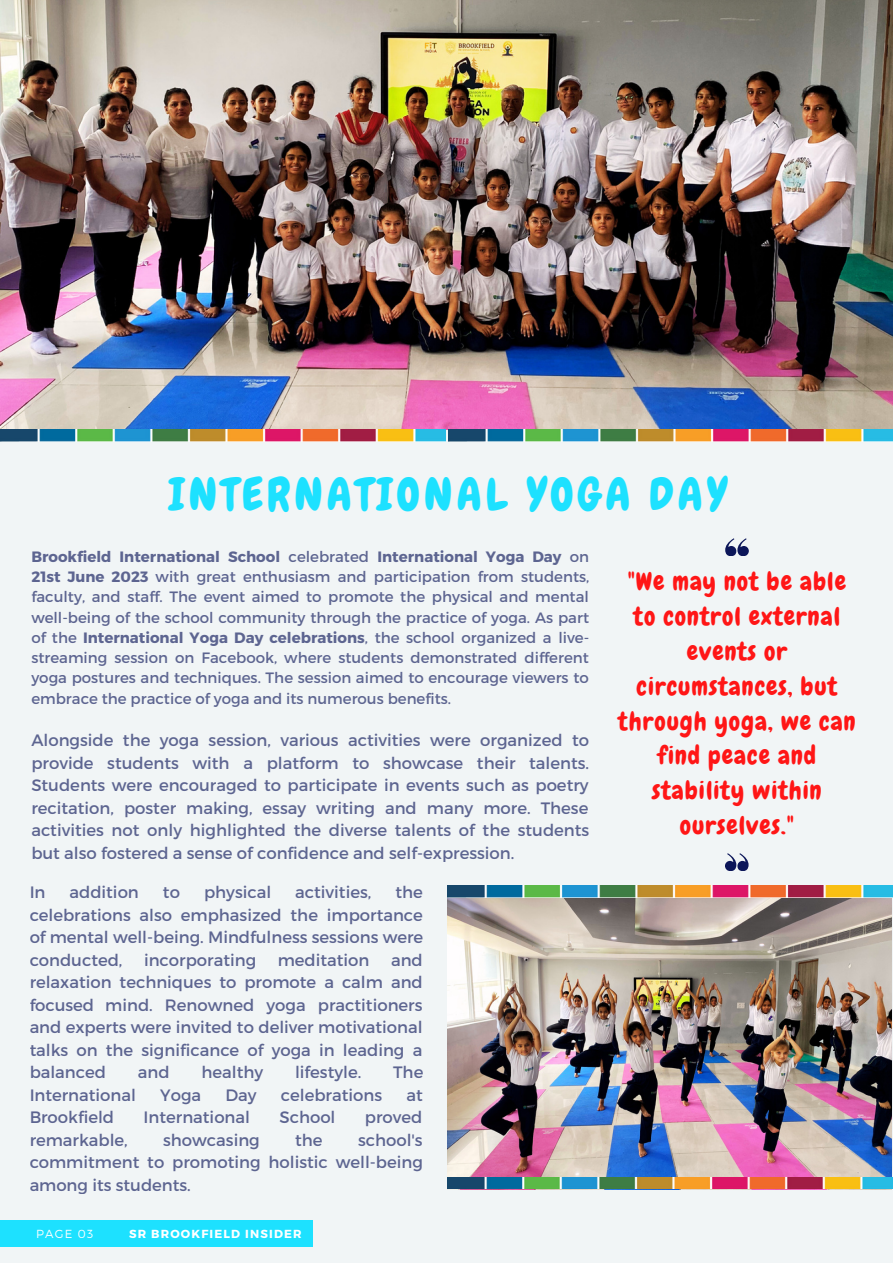
<style>
.page{position:relative;width:893px;height:1264px;background:#fff}
.page>*{position:absolute;margin:0;border:0;box-sizing:border-box;transform-origin:0 0}
.t1{font:45px "Chewy";letter-spacing:.09em;color:#1de1ff}
.t2{font:25.2px/34.8px "Chewy";letter-spacing:.04em;color:#ff1616;text-align:center}
.t3{font:16.5px/22.5px "Montserrat";color:#0c1659;text-align:justify}
.t4{font:15px/20.2px "Montserrat";color:#0c1659;text-align:justify}
.t5{font:700 11.7px "Montserrat";letter-spacing:.1em;color:#fff}
.t6{font:300 11.7px "Montserrat";letter-spacing:.1em;color:#fff}
.s1{font-weight:700}
</style>
<div class="page">
<div style="left:0;top:0;width:892px;height:1262px;background:#f1f5f6"></div>
<img style="left:0;top:0;width:892px;height:429px">
<svg style="left:725px;top:538px;width:23px;height:17px"></svg>
<svg style="left:725px;top:853px;width:23px;height:17px"></svg>
<img style="left:0;top:430px;width:445px;height:11px">
<img style="left:448px;top:430px;width:444px;height:11px">
<img style="left:447px;top:897px;width:444px;height:292px">
<img style="left:447px;top:886px;width:445px;height:11px">
<div style="left:0;top:1220px;width:313px;height:27px;background:#1de1ff"></div>
<img style="left:447px;top:1177px;width:445px;height:11px">
<p class="t1" style="left:169px;top:466px;width:559px">INTERNATIONAL YOGA DAY</p>
<p class="t4" style="left:31px;top:545px;width:559px"><span class="s1">Brookfield International School</span> celebrated <span class="s1">International Yoga Day</span> on <span class="s1">21st June 2023</span> with great enthusiasm and participation from students, faculty, and staff. The event aimed to promote the physical and mental well-being of the school community through the practice of yoga. As part of the <span class="s1">International Yoga Day celebrations</span>, the school organized a live&shy;streaming session on Facebook, where students demonstrated different yoga postures and techniques. The session aimed to encourage viewers to embrace the practice of yoga and its numerous benefits.</p>
<p class="t3" style="left:31px;top:728px;width:559px">Alongside the yoga session, various activities were organized to provide students with a platform to showcase their talents.<br>Students were encouraged to participate in events such as poetry recitation, poster making, essay writing and many more. These activities not only highlighted the diverse talents of the students but also fostered a sense of confidence and self-expression.</p>
<p class="t2" style="left:618px;top:564px;width:239px">"We may not be able to control external events or circumstances, but through yoga, we can find peace and stability within ourselves."</p>
<p class="t3" style="left:29px;top:880px;width:17px">In</p>
<p class="t3" style="left:69px;top:880px;width:71px">addition</p>
<p class="t3" style="left:163px;top:880px;width:19px">to</p>
<p class="t3" style="left:204px;top:880px;width:69px">physical</p>
<p class="t3" style="left:295px;top:880px;width:77px">activities,</p>
<p class="t3" style="left:29px;top:880px;width:395px;text-indent:366px">the celebrations also emphasized the importance of mental well-being. Mindfulness sessions were conducted,</p>
<p class="t3" style="left:144px;top:947px;width:114px">incorporating</p>
<p class="t3" style="left:278px;top:947px;width:93px">meditation</p>
<p class="t3" style="left:29px;top:947px;width:395px;text-indent:361px">and relaxation techniques to promote a calm and focused mind. Renowned yoga practitioners and experts were invited to deliver motivational talks on the significance of yoga in leading a balanced</p>
<p class="t3" style="left:138px;top:1060px;width:33px">and</p>
<p class="t3" style="left:201px;top:1060px;width:63px">healthy</p>
<p class="t3" style="left:295px;top:1060px;width:68px">lifestyle.</p>
<p class="t3" style="left:393px;top:1060px;width:32px">The</p>
<p class="t3" style="left:29px;top:1082px;width:108px">International</p>
<p class="t3" style="left:160px;top:1082px;width:42px">Yoga</p>
<p class="t3" style="left:225px;top:1082px;width:33px">Day</p>
<p class="t3" style="left:281px;top:1082px;width:103px">celebrations</p>
<p class="t3" style="left:406px;top:1082px;width:18px">at</p>
<p class="t3" style="left:29px;top:1105px;width:86px">Brookfield</p>
<p class="t3" style="left:143px;top:1105px;width:108px">International</p>
<p class="t3" style="left:279px;top:1105px;width:58px">School</p>
<p class="t3" style="left:365px;top:1105px;width:59px">proved</p>
<p class="t3" style="left:29px;top:1127px;width:100px">remarkable,</p>
<p class="t3" style="left:163px;top:1127px;width:98px">showcasing</p>
<p class="t3" style="left:295px;top:1127px;width:29px">the</p>
<p class="t3" style="left:29px;top:1127px;width:395px;text-indent:328px">school's commitment to promoting holistic well-being among its students.</p>
<p class="t6" style="left:36px;top:1225px;width:58px">PAGE 03</p>
<p class="t5" style="left:129px;top:1225px;width:174px">SR BROOKFIELD INSIDER</p>
</div>
